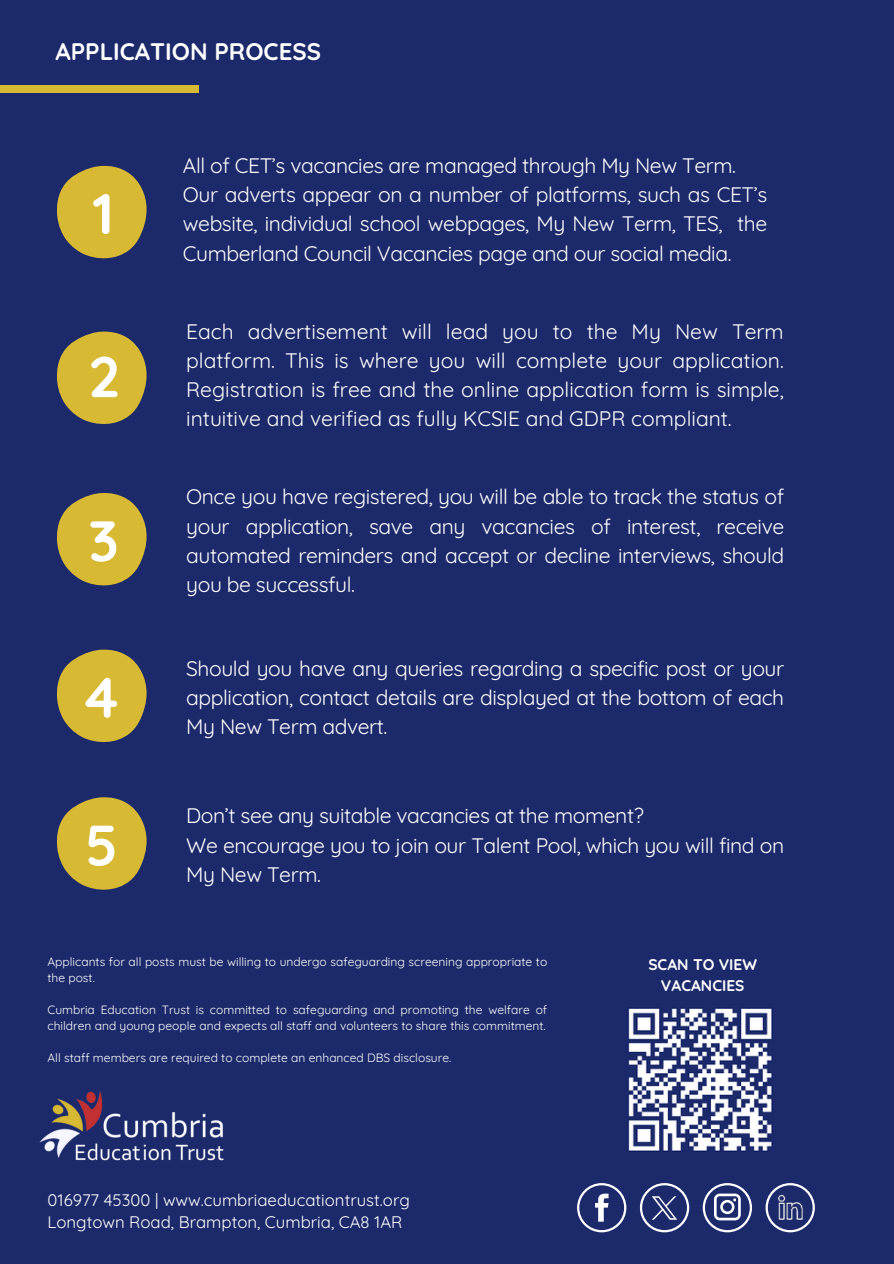
<style>
.page{position:relative;width:894px;height:1264px;background:#fff}
.page>*{position:absolute;margin:0;border:0;box-sizing:border-box;transform-origin:0 0}
.t1{font:700 57.15px "Quicksand";color:#fff}
.t2{font:700 24px "Quicksand";color:#fff}
.t3{font:21px/29.2px "Quicksand";letter-spacing:-.02em;color:#fff;text-align:justify}
.t4{font:16.8px/22.5px "Quicksand";color:#fff}
.t5{font:700 15.45px/21.3px "Quicksand";color:#fff;text-align:center}
.t6{font:12px/16px "Quicksand";color:#fff}
</style>
<div class="page">
<div style="left:0;top:0;width:893px;height:1263px;background:#1c2a6b"></div>
<svg style="left:57px;top:166px;width:90px;height:93px"></svg>
<svg style="left:57px;top:331px;width:90px;height:93px"></svg>
<svg style="left:57px;top:493px;width:90px;height:93px"></svg>
<svg style="left:57px;top:797px;width:90px;height:93px"></svg>
<img style="left:628px;top:1008px;width:145px;height:144px">
<svg style="left:765px;top:1183px;width:49px;height:49px"></svg>
<img style="left:773px;top:1191px;width:35px;height:32px">
<svg style="left:639px;top:1183px;width:50px;height:49px"></svg>
<svg style="left:577px;top:1183px;width:49px;height:49px"></svg>
<svg style="left:702px;top:1183px;width:49px;height:49px"></svg>
<div style="left:0;top:85px;width:198px;height:8px;background:#d8b934"></div>
<img style="left:39px;top:1090px;width:185px;height:71px">
<svg style="left:57px;top:649px;width:90px;height:94px"></svg>
<h2 class="t2" style="left:55px;top:36px;width:267px">APPLICATION PROCESS</h2>
<h1 class="t1" style="left:92px;top:177px;width:24px">1</h1>
<p class="t1" style="left:88px;top:340px;width:34px">2</p>
<h2 class="t1" style="left:88px;top:504px;width:32px">3</h2>
<p class="t1" style="left:85px;top:660px;width:35px">4</p>
<p class="t1" style="left:85px;top:808px;width:34px">5</p>
<p class="t3" style="left:183px;top:150px;width:585px;text-align:left">All of CET’s vacancies are managed through My New Term.<br>Our adverts appear on a number of platforms, such as CET’s website, individual school webpages, My New Term, TES, the Cumberland Council Vacancies page and our social media.</p>
<p class="t3" style="left:186px;top:316px;width:599px">Each advertisement will lead you to the My New Term platform. This is where you will complete your application.<br>Registration is free and the online application form is simple, intuitive and verified as fully KCSIE and GDPR compliant.</p>
<p class="t3" style="left:186px;top:482px;width:599px">Once you have registered, you will be able to track the status of your application, save any vacancies of interest, receive automated reminders and accept or decline interviews, should you be successful.</p>
<p class="t3" style="left:186px;top:653px;width:599px">Should you have any queries regarding a specific post or your application, contact details are displayed at the bottom of each My New Term advert.</p>
<h2 class="t3" style="left:186px;top:800px;width:599px;text-align:left">Don’t see any suitable vacancies at the moment?<br>We encourage you to join our Talent Pool, which you will find on<br>My New Term.</h2>
<p class="t6" style="left:47px;top:953px;width:501px">Applicants for all posts must be willing to undergo safeguarding screening appropriate to the post.</p>
<h2 class="t6" style="left:47px;top:1001px;width:501px">Cumbria Education Trust is committed to safeguarding and promoting the welfare of children and young people and expects all staff and volunteers to share this commitment.</h2>
<p class="t6" style="left:47px;top:1049px;width:405px">All staff members are required to complete an enhanced DBS disclosure.</p>
<p class="t4" style="left:47px;top:1188px;width:364px">016977 45300 | www.cumbriaeducationtrust.org<br>Longtown Road, Brampton, Cumbria, CA8 1AR</p>
<p class="t5" style="left:648px;top:953px;width:110px">SCAN TO VIEW<br>VACANCIES</p>
</div>
